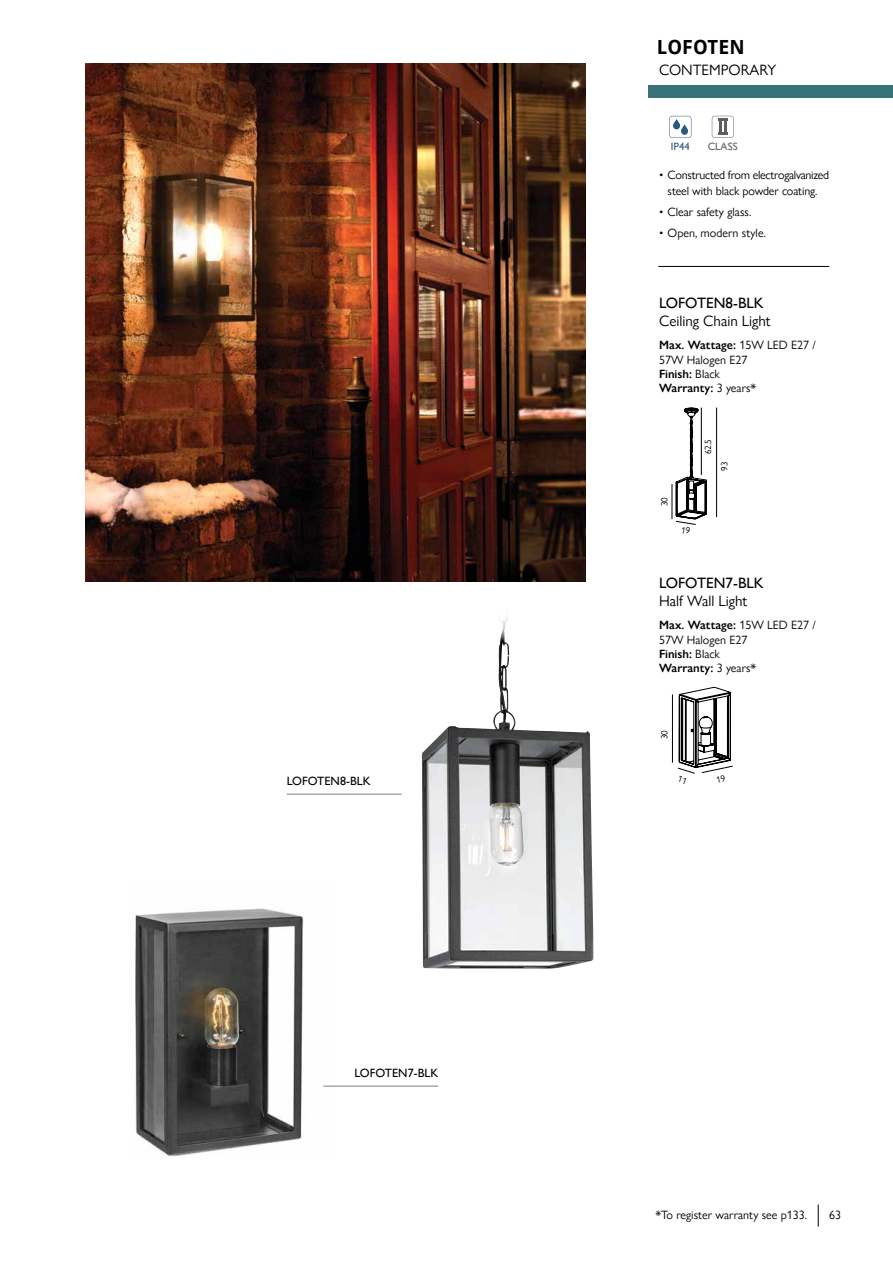
<style>
.page{position:relative;width:893px;height:1263px;background:#fff}
.page>*{position:absolute;margin:0;border:0;box-sizing:border-box;transform-origin:0 0}
.t1{font:700 19.5px "Droid Sans";letter-spacing:.01em;color:#000}
.t2{font:15px "Gill Sans Nova";color:#000}
.t3{font:500 15px "Gill Sans Nova";color:#000}
.t4{font:12px/14.4px "Gill Sans Nova";color:#000}
.t5{font:12px/16.5px "Gill Sans Nova";letter-spacing:-.02em;color:#000;text-align:center}
.t6{font:500 12px "Gill Sans Nova";color:#000}
.t7{font:500 10.65px "Gill Sans Nova";letter-spacing:.005em;color:#5b605b}
.t8{font:500 10.65px "Gill Sans Nova";color:#2b587c}
.t9{font:9px "Gill Sans Nova";color:#000}
.s1{font-weight:600}
</style>
<div class="page">
<div style="left:648px;top:85px;width:245px;height:13px;background:#39737a"></div>
<svg style="left:818px;top:1204px;width:1px;height:22px"></svg>
<img style="left:85px;top:63px;width:500px;height:519px">
<img style="left:422px;top:640px;width:172px;height:329px">
<img style="left:135px;top:908px;width:201px;height:249px">
<hr style="left:672px;top:694px;width:1px;height:69px;background:#000">
<hr style="left:672px;top:484px;width:1px;height:35px;background:#000">
<hr style="left:716px;top:408px;width:1px;height:109px;background:#000">
<hr style="left:658px;top:266px;width:171px;height:1px;background:#000">
<svg style="left:669px;top:116px;width:22px;height:22px"></svg>
<svg style="left:712px;top:116px;width:22px;height:22px"></svg>
<hr style="left:287px;top:794px;width:115px;height:1px;background:#7e7c7f">
<hr style="left:323px;top:1086px;width:115px;height:1px;background:#7e7c7f">
<svg style="left:678px;top:687px;width:55px;height:87px"></svg>
<svg style="left:676px;top:408px;width:31px;height:117px"></svg>
<p class="t6" style="left:287px;top:774px;width:85px">LOFOTEN8-BLK</p>
<p class="t6" style="left:354px;top:1066px;width:85px">LOFOTEN7-BLK</p>
<h1 class="t1" style="left:657px;top:35px;width:89px">LOFOTEN</h1>
<p class="t2" style="left:659px;top:60px;width:119px">CONTEMPORARY</p>
<p class="t8" style="left:671px;top:140px;width:20px">IP44</p>
<p class="t7" style="left:708px;top:140px;width:32px">CLASS</p>
<p class="t5" style="left:659px;top:166px;width:172px">• Constructed from electrogalvanized steel with black powder coating.</p>
<p class="t4" style="left:659px;top:205px;width:94px">• Clear safety glass.</p>
<p class="t4" style="left:659px;top:225px;width:108px">• Open, modern style.</p>
<p class="t3" style="left:659px;top:294px;width:106px">LOFOTEN8-BLK</p>
<p class="t2" style="left:659px;top:312px;width:113px">Ceiling Chain Light</p>
<p class="t4" style="left:659px;top:338px;width:158px"><span class="s1">Max. Wattage:</span> 15W LED E27 /<br>57W Halogen E27<br><span class="s1">Finish:</span> Black<br><span class="s1">Warranty:</span> 3 years*</p>
<p class="t9" style="left:659px;top:506px;width:10px;rotate:-90deg">30</p>
<p class="t9" style="left:703px;top:454px;width:17px;rotate:-90deg">62.5</p>
<p class="t9" style="left:719px;top:471px;width:10px;rotate:-90deg">93</p>
<p class="t3" style="left:659px;top:574px;width:106px">LOFOTEN7-BLK</p>
<p class="t2" style="left:659px;top:592px;width:90px">Half Wall Light</p>
<p class="t4" style="left:659px;top:618px;width:158px"><span class="s1">Max. Wattage:</span> 15W LED E27 /<br>57W Halogen E27<br><span class="s1">Finish:</span> Black<br><span class="s1">Warranty:</span> 3 years*</p>
<p class="t9" style="left:659px;top:739px;width:10px;rotate:-90deg">30</p>
<p class="t4" style="left:655px;top:1208px;width:153px">*To register warranty see p133.</p>
<p class="t4" style="left:829px;top:1208px;width:13px">63</p>
</div>
